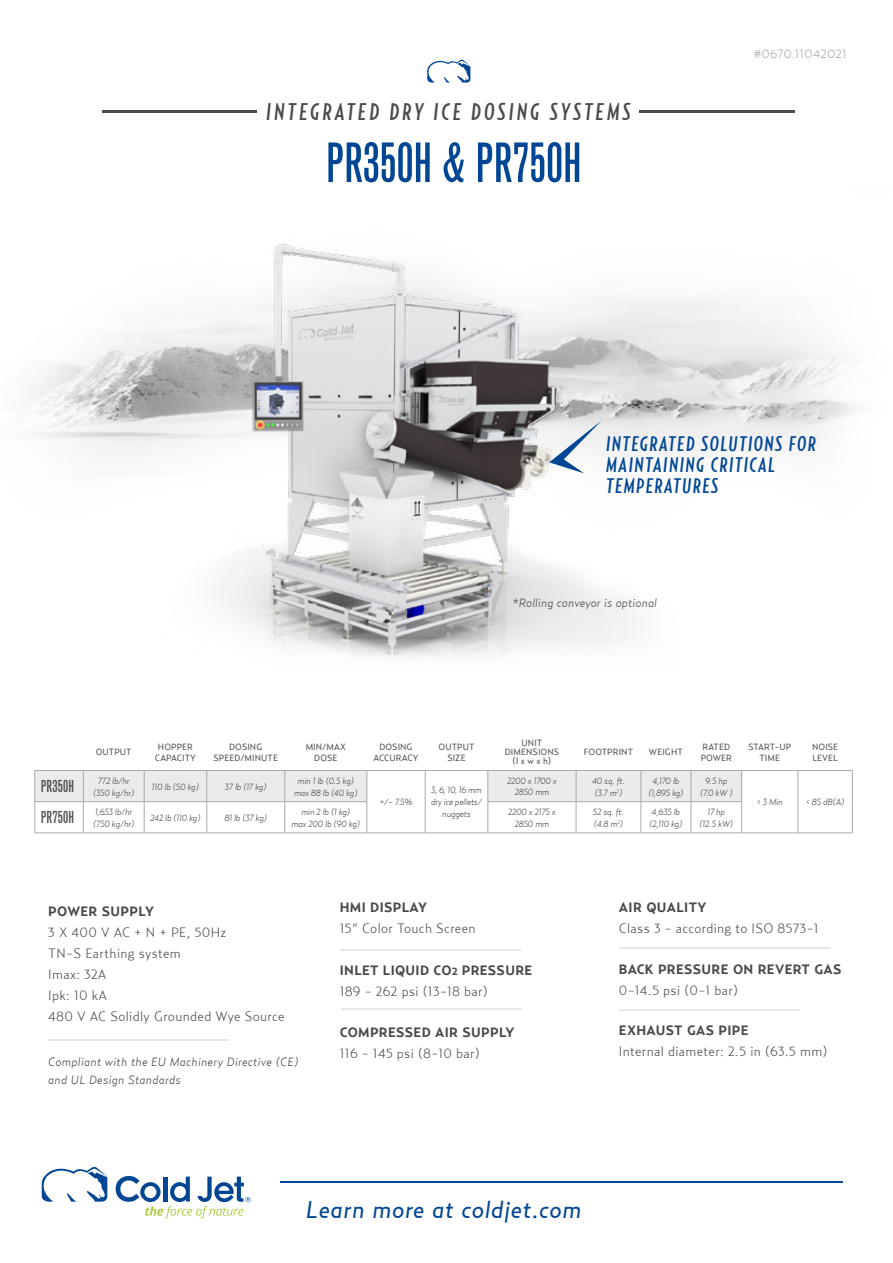
<style>
.page{position:relative;width:893px;height:1263px;background:#fff}
.page>*{position:absolute;margin:0;border:0;box-sizing:border-box;transform-origin:0 0}
.t1{font:54px "Grotesque MT Std Extra Cond";color:#004694}
.t2{font:italic 500 24px "Relay Comp";letter-spacing:.13em;color:#484a4c}
.t3{font:italic 24px "Relay";letter-spacing:.025em;color:#004694}
.t4{font:italic 500 21px/21px "Relay Comp";letter-spacing:.075em;color:#004694}
.t5{font:16.5px "Grotesque MT Std Extra Cond";letter-spacing:.01em;color:#4d4d4f}
.t6{font:300 13.5px/21px "Relay";letter-spacing:.025em;color:#484a4c}
.t7{font:700 13.5px/21px "Relay";letter-spacing:.025em;color:#484a4c}
.t8{font:italic 300 12px/18px "Relay";letter-spacing:.025em;color:#484a4c}
.t9{font:italic 300 12px "Relay";letter-spacing:.01em;color:#4d4d4f}
.t10{font:300 12px "Relay Wide";color:#a7a9ac}
.t11{font:italic 300 9px/12px "Relay";letter-spacing:-.025em;color:#4d4d4f;text-align:center}
.t12{font:9px/10.8px "Relay";letter-spacing:.01em;color:#4d4d4f;text-align:center}
.s1{font-size:10.5px}
.s2{font-weight:300}
</style>
<div class="page">
<svg style="left:427px;top:59px;width:43px;height:24px"></svg>
<img style="left:701px;top:299px;width:157px;height:154px">
<img style="left:28px;top:244px;width:673px;height:395px">
<hr style="left:280px;top:1181px;width:562px;height:2px;background:#004694">
<svg style="left:41px;top:1166px;width:66px;height:36px"></svg>
<svg style="left:116px;top:1176px;width:135px;height:42px"></svg>
<svg style="left:549px;top:420px;width:53px;height:53px"></svg>
<hr style="left:639px;top:110px;width:156px;height:3px;background:#484a4c">
<hr style="left:102px;top:110px;width:155px;height:3px;background:#484a4c">
<hr style="left:619px;top:947px;width:212px;height:2px;background:#e7e7e8">
<hr style="left:48px;top:1039px;width:181px;height:2px;background:#e7e7e8">
<hr style="left:340px;top:949px;width:181px;height:1px;background:#e7e7e8">
<hr style="left:341px;top:1008px;width:181px;height:2px;background:#e7e7e8">
<hr style="left:619px;top:1010px;width:181px;height:1px;background:#e7e7e8">
<svg style="left:36px;top:771px;width:705px;height:31px"></svg>
<hr style="left:798px;top:771px;width:1px;height:31px;background:#a7a9ac">
<hr style="left:83px;top:802px;width:1px;height:31px;background:#a7a9ac">
<hr style="left:144px;top:802px;width:1px;height:31px;background:#a7a9ac">
<hr style="left:207px;top:802px;width:1px;height:31px;background:#a7a9ac">
<hr style="left:285px;top:802px;width:1px;height:31px;background:#a7a9ac">
<hr style="left:576px;top:802px;width:1px;height:31px;background:#a7a9ac">
<hr style="left:641px;top:802px;width:1px;height:31px;background:#a7a9ac">
<hr style="left:691px;top:802px;width:1px;height:31px;background:#a7a9ac">
<hr style="left:741px;top:802px;width:1px;height:31px;background:#a7a9ac">
<hr style="left:798px;top:802px;width:1px;height:31px;background:#a7a9ac">
<hr style="left:852px;top:771px;width:1px;height:31px;background:#a7a9ac">
<hr style="left:35px;top:802px;width:1px;height:31px;background:#a7a9ac">
<hr style="left:852px;top:802px;width:1px;height:31px;background:#a7a9ac">
<hr style="left:35px;top:833px;width:48px;height:1px;background:#a7a9ac">
<hr style="left:83px;top:833px;width:61px;height:1px;background:#a7a9ac">
<hr style="left:144px;top:833px;width:63px;height:1px;background:#a7a9ac">
<hr style="left:207px;top:833px;width:78px;height:1px;background:#a7a9ac">
<hr style="left:285px;top:833px;width:82px;height:1px;background:#a7a9ac">
<hr style="left:488px;top:833px;width:88px;height:1px;background:#a7a9ac">
<hr style="left:576px;top:833px;width:65px;height:1px;background:#a7a9ac">
<hr style="left:641px;top:833px;width:50px;height:1px;background:#a7a9ac">
<hr style="left:691px;top:833px;width:51px;height:1px;background:#a7a9ac">
<hr style="left:742px;top:833px;width:56px;height:1px;background:#a7a9ac">
<hr style="left:798px;top:833px;width:54px;height:1px;background:#a7a9ac">
<hr style="left:742px;top:770px;width:56px;height:1px;background:#a7a9ac">
<hr style="left:798px;top:770px;width:54px;height:1px;background:#a7a9ac">
<hr style="left:35px;top:770px;width:48px;height:1px;background:#a7a9ac">
<hr style="left:35px;top:770px;width:1px;height:31px;background:#a7a9ac">
<hr style="left:83px;top:770px;width:61px;height:1px;background:#a7a9ac">
<hr style="left:83px;top:770px;width:1px;height:31px;background:#a7a9ac">
<hr style="left:144px;top:770px;width:63px;height:1px;background:#a7a9ac">
<hr style="left:144px;top:770px;width:1px;height:31px;background:#a7a9ac">
<hr style="left:207px;top:770px;width:78px;height:1px;background:#a7a9ac">
<hr style="left:207px;top:770px;width:1px;height:31px;background:#a7a9ac">
<hr style="left:285px;top:770px;width:82px;height:1px;background:#a7a9ac">
<hr style="left:285px;top:770px;width:1px;height:31px;background:#a7a9ac">
<hr style="left:425px;top:770px;width:63px;height:1px;background:#a7a9ac">
<hr style="left:488px;top:770px;width:88px;height:1px;background:#a7a9ac">
<hr style="left:488px;top:770px;width:1px;height:31px;background:#a7a9ac">
<hr style="left:576px;top:770px;width:65px;height:1px;background:#a7a9ac">
<hr style="left:576px;top:770px;width:1px;height:31px;background:#a7a9ac">
<hr style="left:641px;top:770px;width:50px;height:1px;background:#a7a9ac">
<hr style="left:641px;top:770px;width:1px;height:31px;background:#a7a9ac">
<hr style="left:691px;top:770px;width:51px;height:1px;background:#a7a9ac">
<hr style="left:691px;top:770px;width:1px;height:31px;background:#a7a9ac">
<hr style="left:741px;top:770px;width:1px;height:31px;background:#a7a9ac">
<hr style="left:35px;top:801px;width:48px;height:1px;background:#a7a9ac">
<hr style="left:83px;top:801px;width:61px;height:1px;background:#a7a9ac">
<hr style="left:144px;top:801px;width:63px;height:1px;background:#a7a9ac">
<hr style="left:207px;top:801px;width:78px;height:1px;background:#a7a9ac">
<hr style="left:285px;top:801px;width:82px;height:1px;background:#a7a9ac">
<hr style="left:488px;top:801px;width:88px;height:1px;background:#a7a9ac">
<hr style="left:488px;top:802px;width:1px;height:31px;background:#a7a9ac">
<hr style="left:576px;top:801px;width:65px;height:1px;background:#a7a9ac">
<hr style="left:641px;top:801px;width:50px;height:1px;background:#a7a9ac">
<hr style="left:691px;top:801px;width:51px;height:1px;background:#a7a9ac">
<hr style="left:425px;top:833px;width:63px;height:1px;background:#a7a9ac">
<hr style="left:367px;top:770px;width:1px;height:31px;background:#a7a9ac">
<hr style="left:367px;top:802px;width:1px;height:31px;background:#a7a9ac">
<hr style="left:367px;top:770px;width:58px;height:1px;background:#a7a9ac">
<hr style="left:425px;top:770px;width:1px;height:32px;background:#a7a9ac">
<hr style="left:425px;top:802px;width:1px;height:31px;background:#a7a9ac">
<hr style="left:367px;top:833px;width:58px;height:1px;background:#a7a9ac">
<h2 class="t2" style="left:266px;top:98px;width:366px">INTEGRATED DRY ICE DOSING SYSTEMS</h2>
<h1 class="t1" style="left:326px;top:131px;width:257px">PR350H &amp; PR750H</h1>
<h3 class="t10" style="left:754px;top:47px;width:94px">#0670.11042021</h3>
<h3 class="t4" style="left:606px;top:433px;width:211px">INTEGRATED SOLUTIONS FOR<br>MAINTAINING CRITICAL<br>TEMPERATURES</h3>
<h3 class="t9" style="left:513px;top:596px;width:146px">*Rolling conveyor is optional</h3>
<p class="t12" style="left:96px;top:747px;width:37px">OUTPUT</p>
<p class="t12" style="left:155px;top:741px;width:42px">HOPPER<br>CAPACITY</p>
<p class="t12" style="left:214px;top:741px;width:66px">DOSING<br>SPEED/MINUTE</p>
<p class="t12" style="left:306px;top:741px;width:42px">MIN/MAX<br>DOSE</p>
<p class="t12" style="left:373px;top:741px;width:47px">DOSING<br>ACCURACY</p>
<p class="t12" style="left:439px;top:741px;width:37px">OUTPUT<br>SIZE</p>
<p class="t12" style="left:505px;top:739px;width:56px;line-height:9px">UNIT<br>DIMENSIONS (l x w x h)</p>
<p class="t12" style="left:584px;top:747px;width:51px">FOOTPRINT</p>
<p class="t12" style="left:649px;top:747px;width:35px">WEIGHT</p>
<p class="t12" style="left:701px;top:741px;width:33px;text-align:left">RATED<br>POWER</p>
<p class="t12" style="left:748px;top:741px;width:44px">START-UP<br>TIME</p>
<p class="t12" style="left:812px;top:741px;width:28px;text-align:left">NOISE<br>LEVEL</p>
<h3 class="t5" style="left:41px;top:776px;width:35px">PR350H</h3>
<p class="t11" style="left:93px;top:774px;width:43px">772 lb/hr (350 kg/hr)</p>
<p class="t11" style="left:152px;top:780px;width:48px">110 lb (50 kg)</p>
<p class="t11" style="left:225px;top:780px;width:43px">37 lb (17 kg)</p>
<p class="t11" style="left:294px;top:774px;width:65px">min 1 lb (0.5 kg) max 88 lb (40 kg)</p>
<p class="t11" style="left:507px;top:775px;width:51px;line-height:10.8px">2200 x 1700 x<br>2850 mm</p>
<p class="t11" style="left:592px;top:774px;width:34px;text-align:left">40 sq. ft. (3.7 m<sup>2</sup>)</p>
<p class="t11" style="left:648px;top:774px;width:37px">4,170 lb (1,895 kg)</p>
<p class="t11" style="left:700px;top:774px;width:34px">9.5 hp (7.0 kW )</p>
<p class="t11" style="left:431px;top:784px;width:52px">3, 6, 10, 16 mm dry ice pellets/ nuggets</p>
<p class="t11" style="left:380px;top:796px;width:34px">+/- 7.5%</p>
<h3 class="t5" style="left:41px;top:808px;width:35px">PR750H</h3>
<p class="t11" style="left:93px;top:805px;width:43px;text-align:left">1,653 lb/hr (750 kg/hr)</p>
<p class="t11" style="left:150px;top:811px;width:52px">242 lb (110 kg)</p>
<p class="t11" style="left:225px;top:811px;width:44px">81 lb (37 kg)</p>
<p class="t11" style="left:291px;top:805px;width:70px">min 2 lb (1 kg)<br>max 200 lb (90 kg)</p>
<p class="t11" style="left:508px;top:805px;width:49px">2200 x 2175 x<br>2850 mm</p>
<p class="t11" style="left:593px;top:805px;width:32px;text-align:left">52 sq. ft. (4.8 m<sup>2</sup>)</p>
<p class="t11" style="left:649px;top:805px;width:35px;text-align:left">4,635 lb (2,110 kg)</p>
<p class="t11" style="left:699px;top:805px;width:35px">17 hp (12.5 kW)</p>
<p class="t11" style="left:757px;top:796px;width:27px">&lt; 3 Min</p>
<p class="t11" style="left:806px;top:796px;width:40px">&lt; 85 dB(A)</p>
<h3 class="t7" style="left:48px;top:900px;width:107px">POWER SUPPLY</h3>
<h3 class="t6" style="left:48px;top:921px;width:238px">3 X 400 V AC + N + PE, 50Hz<br>TN-S Earthing system<br>Imax: 32A<br>Ipk: 10 kA<br>480 V AC Solidly Grounded Wye Source</h3>
<h3 class="t8" style="left:48px;top:1052px;width:252px">Compliant with the EU Machinery Directive (CE) and UL Design Standards</h3>
<h3 class="t7" style="left:340px;top:897px;width:89px">HMI DISPLAY</h3>
<h3 class="t6" style="left:340px;top:918px;width:137px">15” Color Touch Screen</h3>
<h3 class="t7" style="left:340px;top:959px;width:194px">INLET LIQUID CO<span class="s1">2</span> PRESSURE<br><span class="s2">189 - 262 psi (13-18 bar)</span></h3>
<h3 class="t7" style="left:340px;top:1021px;width:176px">COMPRESSED AIR SUPPLY</h3>
<h3 class="t6" style="left:340px;top:1042px;width:141px">116 - 145 psi (8-10 bar)</h3>
<h3 class="t7" style="left:619px;top:897px;width:89px">AIR QUALITY</h3>
<h3 class="t6" style="left:619px;top:918px;width:201px">Class 3 - according to ISO 8573-1</h3>
<h3 class="t7" style="left:619px;top:958px;width:224px">BACK PRESSURE ON REVERT GAS</h3>
<h3 class="t6" style="left:619px;top:979px;width:121px">0-14.5 psi (0-1 bar)</h3>
<h3 class="t7" style="left:619px;top:1020px;width:131px">EXHAUST GAS PIPE</h3>
<h3 class="t6" style="left:619px;top:1041px;width:210px">Internal diameter: 2.5 in (63.5 mm)</h3>
<h2 class="t3" style="left:306px;top:1195px;width:277px">Learn more at coldjet.com</h2>
</div>
